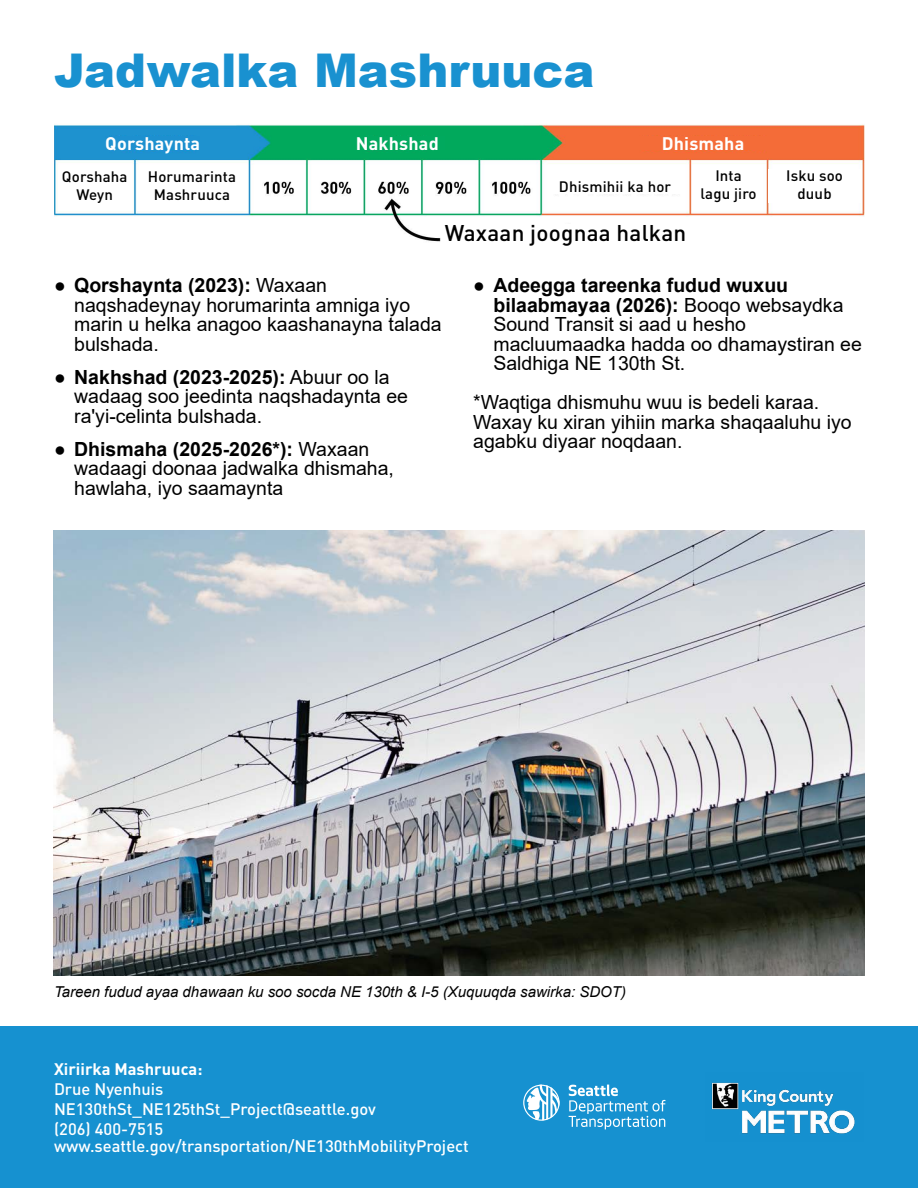
<style>
.page{position:relative;width:918px;height:1188px;background:#fff}
.page>*{position:absolute;margin:0;border:0;box-sizing:border-box;transform-origin:0 0}
.t1{font:900 46.5px "Arial";color:#1991d0}
.t2{font:500 22.5px "DIN Pro";letter-spacing:.01em;color:#000}
.t3{font:19.5px/19.5px "Arial";color:#000}
.t4{font:700 18px "DIN Pro";letter-spacing:.01em;color:#fff}
.t5{font:500 16.5px/20px "DIN Pro";color:#fff}
.t6{font:700 16.5px "DIN Pro";color:#fff}
.t7{font:500 15px/18px "DIN Pro";letter-spacing:.01em;color:#000;text-align:center}
.t8{font:italic 15px "Arial";color:#000}
.s1{font-weight:700}
</style>
<div class="page">
<img style="left:54px;top:124px;width:810px;height:118px">
<div style="left:0;top:1026px;width:918px;height:162px;background:#1691d0"></div>
<svg style="left:569px;top:1085px;width:96px;height:44px"></svg>
<div style="left:523px;top:1085px;width:37px;height:36px;border:1px solid #fff;border-radius:50%"></div>
<svg style="left:527px;top:1085px;width:33px;height:35px"></svg>
<img style="left:711px;top:1082px;width:144px;height:52px">
<img style="left:53px;top:531px;width:812px;height:445px">
<div style="left:58px;top:170px;width:73px;height:38px;background:#fff"></div>
<div style="left:138px;top:170px;width:108px;height:41px;background:#fff"></div>
<div style="left:549px;top:181px;width:132px;height:12px;background:#fff"></div>
<div style="left:769px;top:170px;width:92px;height:33px;background:#fff"></div>
<div style="left:700px;top:170px;width:57px;height:31px;background:#fff"></div>
<div style="left:105px;top:136px;width:95px;height:14px;background:#1d90cf"></div>
<div style="left:445px;top:224px;width:241px;height:28px;background:#fff"></div>
<div style="left:350px;top:136px;width:95px;height:14px;background:#01a95e"></div>
<div style="left:638px;top:136px;width:130px;height:14px;background:#f46c38"></div>
<h1 class="t1" style="left:54px;top:37px;width:542px">Jadwalka Mashruuca</h1>
<p class="t4" style="left:105px;top:131px;width:96px">Qorshaynta</p>
<p class="t4" style="left:356px;top:131px;width:84px">Nakhshad</p>
<p class="t4" style="left:662px;top:131px;width:84px">Dhismaha</p>
<p class="t7" style="left:62px;top:167px;width:67px">Qorshaha<br>Weyn</p>
<p class="t7" style="left:148px;top:167px;width:90px">Horumarinta<br>Mashruuca</p>
<p class="t7" style="left:559px;top:177px;width:114px">Dhismihii ka hor</p>
<p class="t7" style="left:786px;top:166px;width:58px">Isku soo duub</p>
<p class="t7" style="left:700px;top:166px;width:58px">Inta lagu jiro</p>
<p class="t2" style="left:445px;top:218px;width:243px">Waxaan joognaa halkan</p>
<p class="t3" style="left:74px;top:276px;width:369px;text-indent:-20px">● <span class="s1">Qorshaynta (2023):</span> Waxaan naqshadeynay horumarinta amniga iyo marin u helka anagoo kaashanayna talada bulshada.</p>
<p class="t3" style="left:74px;top:367px;width:335px;text-indent:-20px">● <span class="s1">Nakhshad (2023-2025):</span> Abuur oo la wadaag soo jeedinta naqshadaynta ee ra'yi-celinta bulshada.</p>
<p class="t3" style="left:74px;top:439px;width:321px;text-indent:-20px">● <span class="s1">Dhismaha (2025-2026*):</span> Waxaan wadaagi doonaa jadwalka dhismaha, hawlaha, iyo saamaynta</p>
<p class="t3" style="left:493px;top:276px;width:370px;text-indent:-20px">● <span class="s1">Adeegga tareenka fudud wuxuu bilaabmayaa (2026):</span> Booqo websaydka<br>Sound Transit si aad u hesho macluumaadka hadda oo dhamaystiran ee<br>Saldhiga NE 130th St.</p>
<p class="t3" style="left:473px;top:392px;width:380px">*Waqtiga dhismuhu wuu is bedeli karaa.<br>Waxay ku xiran yihiin marka shaqaaluhu iyo agabku diyaar noqdaan.</p>
<p class="t8" style="left:54px;top:982px;width:574px">Tareen fudud ayaa dhawaan ku soo socda NE 130th &amp; I-5 (Xuquuqda sawirka: SDOT)</p>
<p class="t6" style="left:54px;top:1058px;width:150px">Xiriirka Mashruuca:</p>
<p class="t5" style="left:54px;top:1078px;width:323px">Drue Nyenhuis<br>NE130thSt_NE125thSt_Project@seattle.gov (206) 400-7515</p>
<p class="t5" style="left:54px;top:1135px;width:416px">www.seattle.gov/transportation/NE130thMobilityProject</p>
</div>
